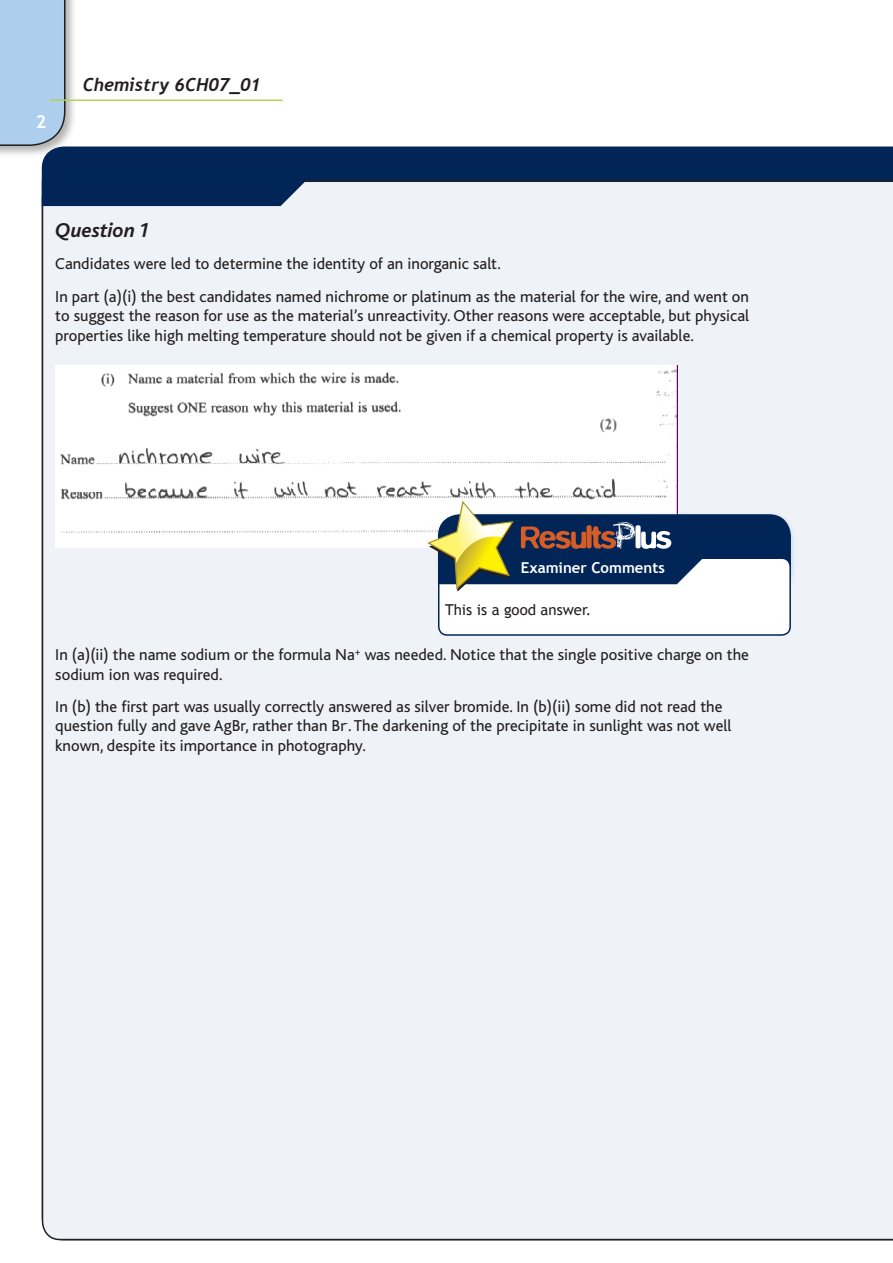
<style>
.page{position:relative;width:893px;height:1263px;background:#fff}
.page>*{position:absolute;margin:0;border:0;box-sizing:border-box;transform-origin:0 0}
.Heading_2{font:italic 700 21px "Bliss";color:#231f20}
.Header_Text{font:italic 700 18px "Trebuchet";color:#231f20}
.Body_text{font:16.5px/19.5px "Bliss";color:#231f20}
.Examiner_comments{font:15px "Trebuchet MS";color:#231f20}
.t1{font:700 15px "Trebuchet MS";color:#fff}
</style>
<div class="page">
<div style="left:0;top:0;width:77px;height:158px;background:#231f20;opacity:.35"></div>
<hr style="left:50px;top:99px;width:233px;height:2px;background:#b0d354">
<div style="left:42px;top:146px;width:850px;height:35px;background:#002556"></div>
<div style="left:42px;top:181px;width:850px;height:1059px;background:#eff3f7"></div>
<svg style="left:42px;top:180px;width:264px;height:26px;background:#0b2e5d"></svg>
<svg style="left:892px;top:146px;width:1px;height:1094px"></svg>
<img style="left:55px;top:366px;width:623px;height:181px">
<div style="left:434px;top:510px;width:364px;height:87px;background:#adceec;opacity:.55"></div>
<div style="left:439px;top:515px;width:351px;height:75px;background:#002556;border-radius:21px"></div>
<div style="left:439px;top:558px;width:351px;height:77px;background:#fff;border-radius:9px"></div>
<div style="left:438px;top:557px;width:353px;height:79px;border:2px solid #002556;border-radius:9px"></div>
<svg style="left:426px;top:500px;width:276px;height:92px"></svg>
<div style="left:0;top:0;width:65px;height:146px;background:#adceec"></div>
<p class="Header_Text" style="left:83px;top:74px;width:180px">Chemistry 6CH07_01</p>
<p class="Heading_2" style="left:55px;top:219px;width:96px">Question 1</p>
<p class="Body_text" style="left:55px;top:254px;width:447px">Candidates were led to determine the identity of an inorganic salt.</p>
<p class="Body_text" style="left:55px;top:287px;width:696px;text-align:justify">In part (a)(i) the best candidates named nichrome or platinum as the material for the wire, and went on to suggest the reason for use as the material’s unreactivity. Other reasons were acceptable, but physical properties like high melting temperature should not be given if a chemical property is available.</p>
<p class="t1" style="left:521px;top:558px;width:145px">Examiner Comments</p>
<p class="Examiner_comments" style="left:445px;top:601px;width:148px">This is a good answer.</p>
<p class="Body_text" style="left:55px;top:645px;width:695px">In (a)(ii) the name sodium or the formula Na<sup>+</sup> was needed. Notice that the single positive charge on the sodium ion was required.</p>
<p class="Body_text" style="left:55px;top:697px;width:678px">In (b) the first part was usually correctly answered as silver bromide. In (b)(ii) some did not read the question fully and gave AgBr, rather than Br<sup>-</sup>. The darkening of the precipitate in sunlight was not well known, despite its importance in photography.</p>
</div>
